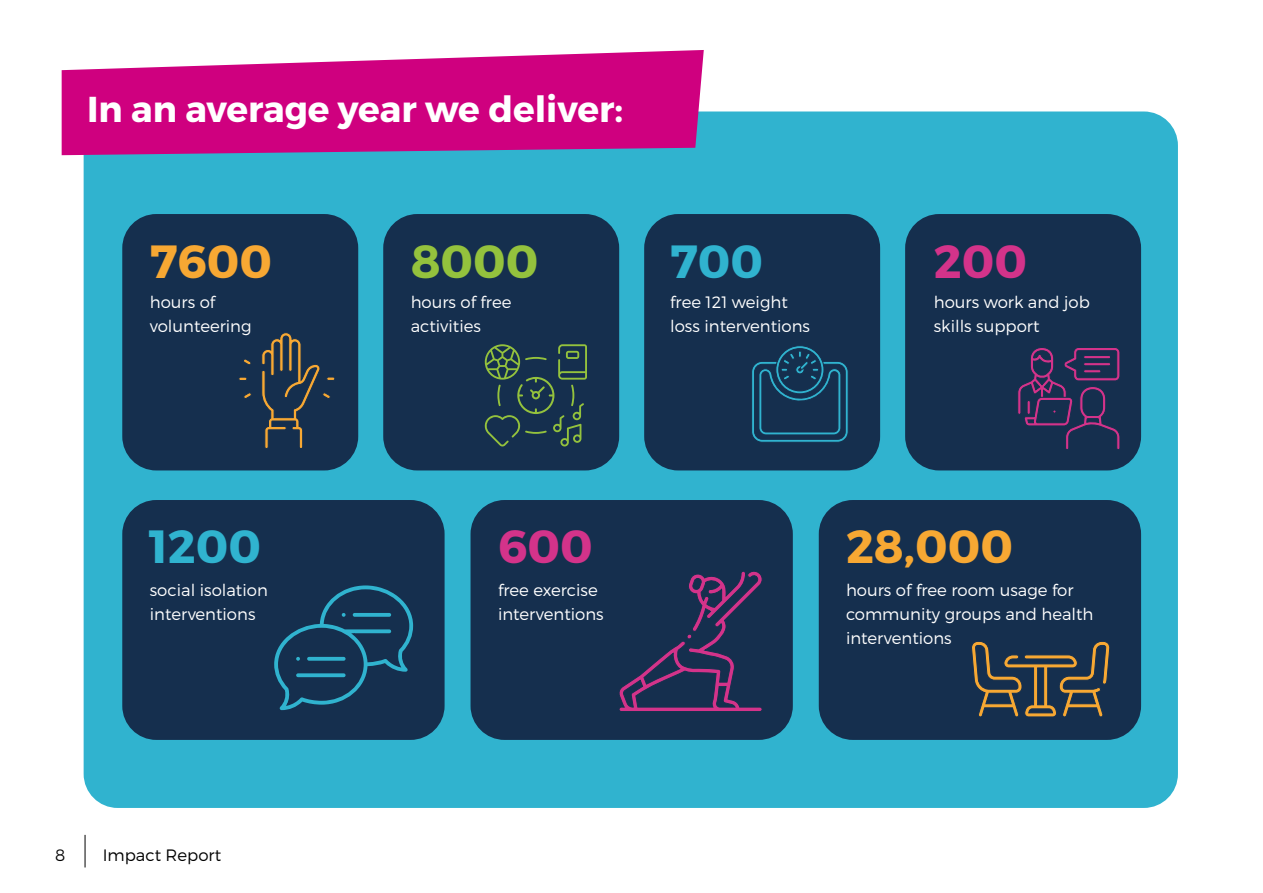
<style>
.page{position:relative;width:1263px;height:893px;background:#fff}
.page>*{position:absolute;margin:0;border:0;box-sizing:border-box;transform-origin:0 0}
.t1{font:700 46.5px "Montserrat";color:#f7a833}
.t2{font:700 46.5px "Montserrat";color:#30b3cf}
.t3{font:700 46.5px "Montserrat";color:#d3338a}
.t4{font:700 46.5px "Montserrat";color:#94c23d}
.t5{font:700 36px "Montserrat";color:#fff}
.t6{font:300 16.5px/24px "Montserrat";color:#fff}
.t7{font:300 16.5px "Montserrat";color:#000}
</style>
<div class="page">
<div style="left:84px;top:111px;width:1094px;height:697px;background:#30b3cf;border-radius:34px"></div>
<svg style="left:62px;top:50px;width:642px;height:105px;background:#cd1f8e"></svg>
<div style="left:122px;top:500px;width:323px;height:240px;background:#152f4e;border-radius:34px"></div>
<div style="left:470px;top:500px;width:323px;height:240px;background:#152f4e;border-radius:34px"></div>
<div style="left:122px;top:214px;width:236px;height:256px;background:#152f4e;border-radius:34px"></div>
<div style="left:644px;top:214px;width:236px;height:256px;background:#152f4e;border-radius:34px"></div>
<div style="left:383px;top:214px;width:236px;height:256px;background:#152f4e;border-radius:34px"></div>
<div style="left:905px;top:214px;width:236px;height:256px;background:#152f4e;border-radius:34px"></div>
<div style="left:819px;top:500px;width:322px;height:240px;background:#152f4e;border-radius:34px"></div>
<svg style="left:244px;top:359px;width:7px;height:6px"></svg>
<svg style="left:239px;top:377px;width:8px;height:3px"></svg>
<svg style="left:244px;top:392px;width:8px;height:6px"></svg>
<svg style="left:261px;top:332px;width:74px;height:116px"></svg>
<svg style="left:752px;top:346px;width:96px;height:96px"></svg>
<svg style="left:484px;top:344px;width:103px;height:102px"></svg>
<svg style="left:971px;top:641px;width:139px;height:76px"></svg>
<svg style="left:619px;top:571px;width:143px;height:140px"></svg>
<svg style="left:274px;top:585px;width:140px;height:126px"></svg>
<div style="left:306px;top:656px;width:40px;height:5px;background:#30b3cf;border-radius:3px"></div>
<div style="left:305px;top:655px;width:42px;height:7px;border:2px solid #152f4e;border-radius:3px"></div>
<div style="left:295px;top:672px;width:51px;height:6px;background:#30b3cf;border-radius:3px"></div>
<div style="left:294px;top:672px;width:53px;height:7px;border:2px solid #152f4e;border-radius:3px"></div>
<div style="left:352px;top:612px;width:40px;height:6px;background:#30b3cf;border-radius:3px"></div>
<div style="left:351px;top:611px;width:42px;height:7px;border:2px solid #152f4e;border-radius:3px"></div>
<svg style="left:1017px;top:347px;width:103px;height:103px"></svg>
<hr style="left:85px;top:835px;width:1px;height:32px;background:#000">
<h2 class="t5" style="left:87px;top:87px;width:537px">In an average year we deliver:</h2>
<h1 class="t1" style="left:150px;top:232px;width:124px">7600</h1>
<h1 class="t4" style="left:411px;top:232px;width:129px">8000</h1>
<h1 class="t2" style="left:670px;top:232px;width:94px">700</h1>
<h1 class="t3" style="left:934px;top:232px;width:95px">200</h1>
<p class="t6" style="left:150px;top:289px;width:103px">hours of volunteering</p>
<p class="t6" style="left:411px;top:289px;width:102px">hours of free activities</p>
<p class="t6" style="left:670px;top:289px;width:141px">free 121 weight loss interventions</p>
<p class="t6" style="left:934px;top:289px;width:158px">hours work and job skills support</p>
<h1 class="t2" style="left:149px;top:518px;width:114px">1200</h1>
<h1 class="t3" style="left:498px;top:518px;width:96px">600</h1>
<h1 class="t1" style="left:846px;top:518px;width:169px">28,000</h1>
<p class="t6" style="left:150px;top:578px;width:120px">social isolation interventions</p>
<p class="t6" style="left:498px;top:578px;width:107px">free exercise interventions</p>
<p class="t6" style="left:846px;top:578px;width:249px">hours of free room usage for community groups and health interventions</p>
<p class="t7" style="left:55px;top:845px;width:12px">8</p>
<p class="t7" style="left:103px;top:845px;width:120px">Impact Report</p>
</div>
